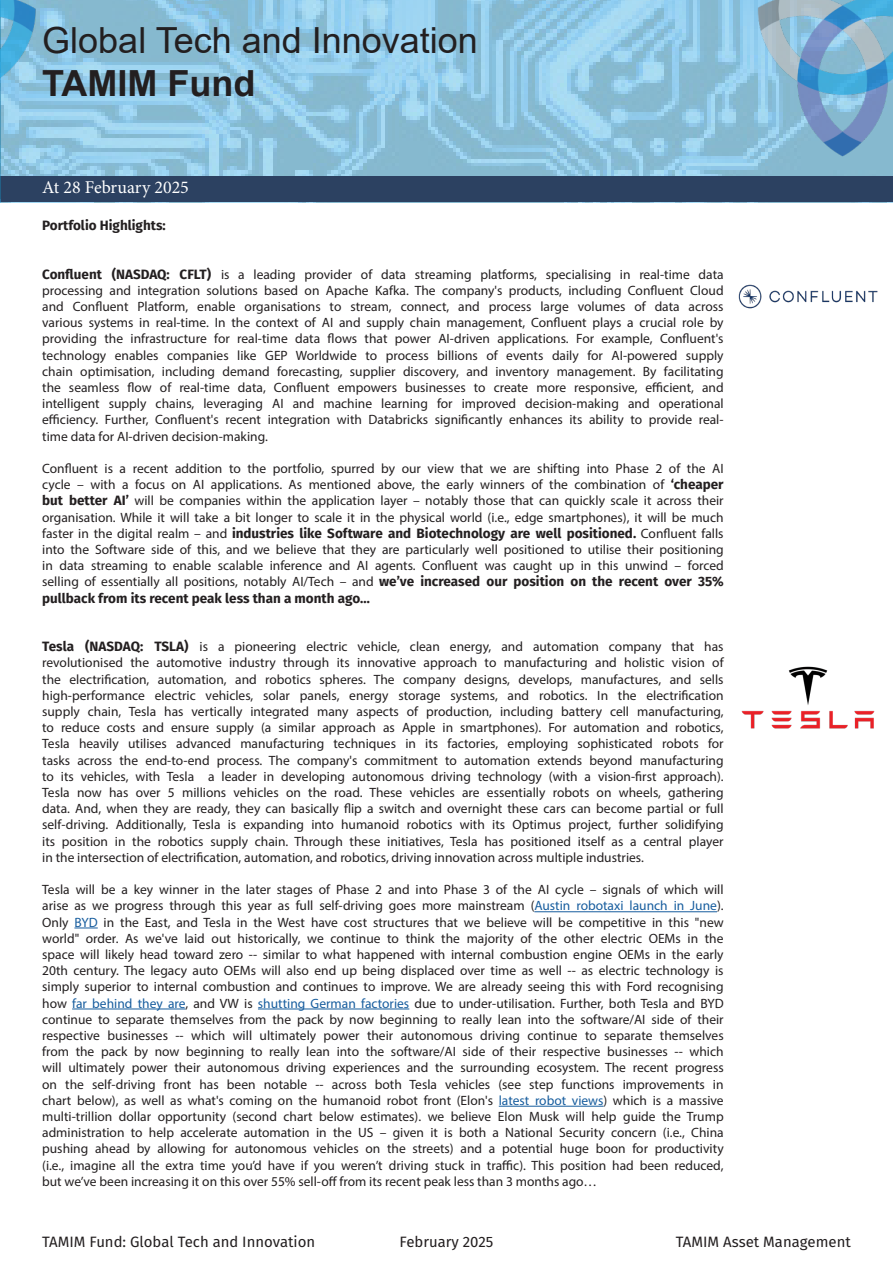
<style>
.page{position:relative;width:893px;height:1263px;background:#fff}
.page>*{position:absolute;margin:0;border:0;box-sizing:border-box;transform-origin:0 0}
.t1{font:36px "Arial";color:#231f20}
.t2{font:700 36px "Arial";color:#231f20}
.t3{font:18px "Minion Pro";color:#fff}
.t4{font:15px "Fira Sans";color:#231f20}
.t5{font:13.5px/16.2px "Myriad Pro";color:#231f20;text-align:justify}
.t6{font:700 13.5px "Fira Sans";color:#231f20}
.s1{font-family:"Fira Sans";font-weight:700}
.s2{color:#175d9e}
</style>
<div class="page">
<hr style="left:534px;top:911px;width:183px;height:1px;background:#175d9e">
<svg style="left:74px;top:928px;width:24px;height:1px"></svg>
<hr style="left:72px;top:1009px;width:113px;height:1px;background:#175d9e">
<hr style="left:258px;top:1009px;width:151px;height:1px;background:#175d9e">
<hr style="left:499px;top:1106px;width:104px;height:1px;background:#175d9e">
<img style="left:60px;top:0;width:665px;height:176px">
<img style="left:725px;top:0;width:168px;height:176px">
<img style="left:741px;top:666px;width:134px;height:63px">
<img style="left:738px;top:284px;width:140px;height:25px">
<div style="left:0;top:176px;width:893px;height:26px;background:#2c4161"></div>
<img style="left:0;top:0;width:60px;height:177px">
<p class="t1" style="left:42px;top:16px;width:437px">Global Tech and Innovation</p>
<p class="t2" style="left:42px;top:58px;width:215px">TAMIM Fund</p>
<p class="t3" style="left:42px;top:175px;width:148px">At 28 February 2025</p>
<p class="t3" style="left:64px;top:175px;width:117px">31 January 2025</p>
<p class="t6" style="left:42px;top:214px;width:125px">Portfolio Highlights:</p>
<p class="t5" style="left:42px;top:266px;width:683px"><span class="s1">Confluent (NASDAQ: CFLT)</span> is a leading provider of data streaming platforms, specialising in real-time data processing and integration solutions based on Apache Kafka. The company's products, including Confluent Cloud and Confluent Platform, enable organisations to stream, connect, and process large volumes of data across various systems in real-time. In the context of AI and supply chain management, Confluent plays a crucial role by providing the infrastructure for real-time data flows that power AI-driven applications. For example, Confluent's technology enables companies like GEP Worldwide to process billions of events daily for AI-powered supply chain optimisation, including demand forecasting, supplier discovery, and inventory management. By facilitating the seamless flow of real-time data, Confluent empowers businesses to create more responsive, efficient, and intelligent supply chains, leveraging AI and machine learning for improved decision-making and operational efficiency. Further, Confluent's recent integration with Databricks significantly enhances its ability to provide real&shy;time data for AI-driven decision-making.</p>
<p class="t5" style="left:42px;top:460px;width:683px">Confluent is a recent addition to the portfolio, spurred by our view that we are shifting into Phase 2 of the AI cycle – with a focus on AI applications. As mentioned above, the early winners of the combination of <span class="s1">‘cheaper but better AI’</span> will be companies within the application layer – notably those that can quickly scale it across their organisation. While it will take a bit longer to scale it in the physical world (i.e., edge smartphones), it will be much faster in the digital realm – and <span class="s1">industries like Software and Biotechnology are well positioned.</span> Confluent falls into the Software side of this, and we believe that they are particularly well positioned to utilise their positioning in data streaming to enable scalable inference and AI agents. Confluent was caught up in this unwind – forced selling of essentially all positions, notably AI/Tech – and <span class="s1">we’ve increased our position on the recent over 35% pullback from its recent peak less than a month ago…</span></p>
<p class="t5" style="left:42px;top:638px;width:683px"><span class="s1">Tesla (NASDAQ: TSLA)</span> is a pioneering electric vehicle, clean energy, and automation company that has revolutionised the automotive industry through its innovative approach to manufacturing and holistic vision of the electrification, automation, and robotics spheres. The company designs, develops, manufactures, and sells high-performance electric vehicles, solar panels, energy storage systems, and robotics. In the electrification supply chain, Tesla has vertically integrated many aspects of production, including battery cell manufacturing, to reduce costs and ensure supply (a similar approach as Apple in smartphones). For automation and robotics, Tesla heavily utilises advanced manufacturing techniques in its factories, employing sophisticated robots for tasks across the end-to-end process. The company's commitment to automation extends beyond manufacturing to its vehicles, with Tesla a leader in developing autonomous driving technology (with a vision-first approach).<br>Tesla now has over 5 millions vehicles on the road. These vehicles are essentially robots on wheels, gathering data. And, when they are ready, they can basically flip a switch and overnight these cars can become partial or full self-driving. Additionally, Tesla is expanding into humanoid robotics with its Optimus project, further solidifying its position in the robotics supply chain. Through these initiatives, Tesla has positioned itself as a central player in the intersection of electrification, automation, and robotics, driving innovation across multiple industries.</p>
<p class="t5" style="left:42px;top:881px;width:683px">Tesla will be a key winner in the later stages of Phase 2 and into Phase 3 of the AI cycle – signals of which will arise as we progress through this year as full self-driving goes more mainstream (<span class="s2">Austin robotaxi launch in June</span>).<br>Only <span class="s2">BYD</span> in the East, and Tesla in the West have cost structures that we believe will be competitive in this "new world" order. As we've laid out historically, we continue to think the majority of the other electric OEMs in the space will likely head toward zero -- similar to what happened with internal combustion engine OEMs in the early 20th century. The legacy auto OEMs will also end up being displaced over time as well -- as electric technology is simply superior to internal combustion and continues to improve. We are already seeing this with Ford recognising how <span class="s2">far behind they are</span>, and VW is <span class="s2">shutting German factories</span> due to under-utilisation. Further, both Tesla and BYD continue to separate themselves from the pack by now beginning to really lean into the software/AI side of their respective businesses -- which will ultimately power their autonomous driving continue to separate themselves from the pack by now beginning to really lean into the software/AI side of their respective businesses -- which will ultimately power their autonomous driving experiences and the surrounding ecosystem. The recent progress on the self-driving front has been notable -- across both Tesla vehicles (see step functions improvements in chart below), as well as what's coming on the humanoid robot front (Elon's <span class="s2">latest robot views</span>) which is a massive multi-trillion dollar opportunity (second chart below estimates). we believe Elon Musk will help guide the Trump administration to help accelerate automation in the US – given it is both a National Security concern (i.e., China pushing ahead by allowing for autonomous vehicles on the streets) and a potential huge boon for productivity (i.e., imagine all the extra time you’d have if you weren’t driving stuck in traffic). This position had been reduced, but we’ve been increasing it on this over 55% sell-off from its recent peak less than 3 months ago…</p>
<p class="t4" style="left:42px;top:1230px;width:274px">TAMIM Fund: Global Tech and Innovation</p>
<p class="t4" style="left:400px;top:1230px;width:95px">February 2025</p>
<p class="t4" style="left:676px;top:1230px;width:176px">TAMIM Asset Management</p>
</div>
